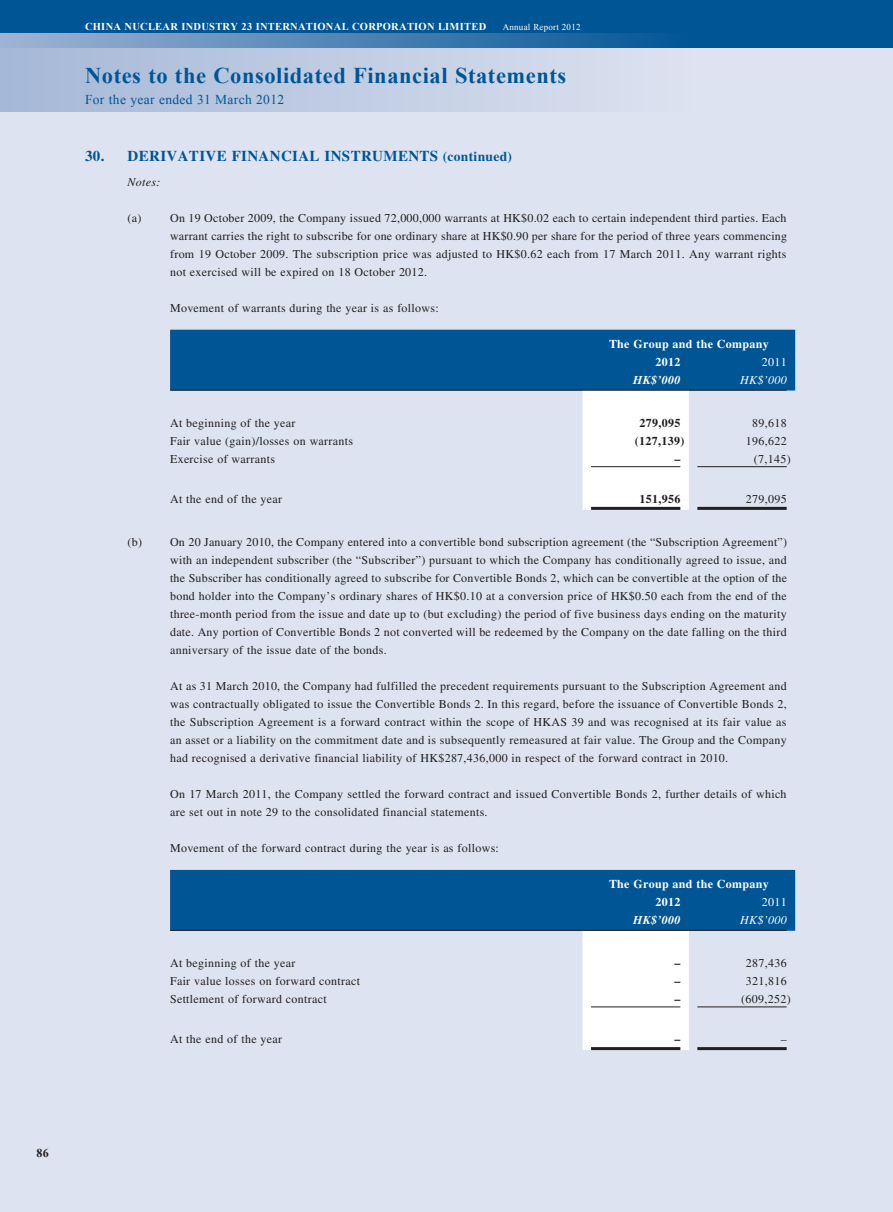
<style>
.page{position:relative;width:893px;height:1212px;background:#dde3f0}
.page>*{position:absolute;margin:0;border:0;box-sizing:border-box;transform-origin:0 0}
.t1{font:700 22.5px "Times New Roman";letter-spacing:.025em;color:#005595}
.t2{font:700 15px "Times LT Std";letter-spacing:.025em;color:#005595}
.t3{font:13.5px "Times New Roman";letter-spacing:.025em;color:#005595}
.t4{font:12px/18px "Times LT Std";letter-spacing:.025em;color:#231f20;text-align:justify}
.t5{font:700 12px/18px "Times LT Std";letter-spacing:.025em;color:#fff}
.t6{font:700 12px "Times LT Std";letter-spacing:.025em;color:#231f20}
.t7{font:italic 700 12px "Times LT Std";letter-spacing:.025em;color:#fff}
.t8{font:italic 12px "Times LT Std";letter-spacing:.025em;color:#fff}
.t9{font:12px "Times LT Std";letter-spacing:.025em;color:#fff}
.t10{font:italic 12px "Times LT Std";letter-spacing:.025em;color:#231f20}
.t11{font:700 12px "Times New Roman";color:#231f20}
.t12{font:700 10.5px "Times New Roman";letter-spacing:.025em;color:#fff}
.s1{font-weight:400;font-size:9px}
.s2{font-size:13.5px}
</style>
<div class="page">
<div style="left:0;top:0;width:893px;height:47px;background:#005595"></div>
<svg style="left:0;top:33px;width:691px;height:79px"></svg>
<svg style="left:170px;top:330px;width:625px;height:180px"></svg>
<hr style="left:170px;top:390px;width:413px;height:1px;background:#231f20">
<hr style="left:583px;top:390px;width:106px;height:1px;background:#231f20">
<hr style="left:689px;top:390px;width:98px;height:1px;background:#231f20">
<hr style="left:591px;top:466px;width:89px;height:1px;background:#231f20">
<hr style="left:697px;top:466px;width:90px;height:1px;background:#231f20">
<hr style="left:591px;top:507px;width:89px;height:3px;background:#231f20">
<hr style="left:697px;top:507px;width:90px;height:3px;background:#231f20">
<svg style="left:170px;top:870px;width:625px;height:180px"></svg>
<hr style="left:170px;top:930px;width:413px;height:1px;background:#231f20">
<hr style="left:583px;top:930px;width:106px;height:1px;background:#231f20">
<hr style="left:689px;top:930px;width:98px;height:1px;background:#231f20">
<hr style="left:591px;top:1006px;width:89px;height:1px;background:#231f20">
<hr style="left:697px;top:1006px;width:90px;height:1px;background:#231f20">
<hr style="left:591px;top:1047px;width:89px;height:3px;background:#231f20">
<hr style="left:697px;top:1047px;width:90px;height:3px;background:#231f20">
<p class="t12" style="left:85px;top:19px;width:497px">CHINA NUCLEAR INDUSTRY 23 INTERNATIONAL CORPORATION LIMITED <span class="s1">Annual Report 2012</span></p>
<h1 class="t1" style="left:85px;top:59px;width:483px">Notes to the Consolidated Financial Statements</h1>
<p class="t3" style="left:85px;top:90px;width:201px">For the year ended 31 March 2012</p>
<p class="t2" style="left:85px;top:147px;width:429px">30. DERIVATIVE FINANCIAL INSTRUMENTS <span class="s2">(continued)</span></p>
<p class="t10" style="left:128px;top:175px;width:34px">Notes:</p>
<p class="t4" style="left:170px;top:209px;width:619px;text-indent:-43px">(a) On 19 October 2009, the Company issued 72,000,000 warrants at HK$0.02 each to certain independent third parties. Each warrant carries the right to subscribe for one ordinary share at HK$0.90 per share for the period of three years commencing from 19 October 2009. The subscription price was adjusted to HK$0.62 each from 17 March 2011. Any warrant rights not exercised will be expired on 18 October 2012.</p>
<p class="t4" style="left:170px;top:299px;width:270px">Movement of warrants during the year is as follows:</p>
<p class="t5" style="left:655px;top:334px;width:115px;text-indent:-46px">The Group and the Company<br>2012</p>
<p class="t9" style="left:762px;top:355px;width:26px">2011</p>
<p class="t7" style="left:633px;top:373px;width:49px">HK$’000</p>
<p class="t8" style="left:740px;top:373px;width:48px">HK$’000</p>
<p class="t4" style="left:170px;top:413px;width:127px">At beginning of the year</p>
<p class="t6" style="left:640px;top:415px;width:42px">279,095</p>
<p class="t4" style="left:752px;top:413px;width:36px">89,618</p>
<p class="t4" style="left:170px;top:431px;width:184px">Fair value (gain)/losses on warrants</p>
<p class="t6" style="left:635px;top:433px;width:51px">(127,139)</p>
<p class="t4" style="left:746px;top:431px;width:42px">196,622</p>
<p class="t4" style="left:170px;top:449px;width:106px">Exercise of warrants</p>
<p class="t6" style="left:674px;top:451px;width:7px">–</p>
<p class="t4" style="left:754px;top:449px;width:38px">(7,145)</p>
<p class="t4" style="left:170px;top:490px;width:114px">At the end of the year</p>
<p class="t6" style="left:640px;top:492px;width:42px">151,956</p>
<p class="t4" style="left:746px;top:490px;width:42px">279,095</p>
<p class="t4" style="left:170px;top:533px;width:619px;text-indent:-43px">(b) On 20 January 2010, the Company entered into a convertible bond subscription agreement (the “Subscription Agreement”) with an independent subscriber (the “Subscriber”) pursuant to which the Company has conditionally agreed to issue, and the Subscriber has conditionally agreed to subscribe for Convertible Bonds 2, which can be convertible at the option of the bond holder into the Company’s ordinary shares of HK$0.10 at a conversion price of HK$0.50 each from the end of the three-month period from the issue and date up to (but excluding) the period of five business days ending on the maturity date. Any portion of Convertible Bonds 2 not converted will be redeemed by the Company on the date falling on the third anniversary of the issue date of the bonds.</p>
<p class="t4" style="left:170px;top:677px;width:618px">At as 31 March 2010, the Company had fulfilled the precedent requirements pursuant to the Subscription Agreement and was contractually obligated to issue the Convertible Bonds 2. In this regard, before the issuance of Convertible Bonds 2, the Subscription Agreement is a forward contract within the scope of HKAS 39 and was recognised at its fair value as an asset or a liability on the commitment date and is subsequently remeasured at fair value. The Group and the Company had recognised a derivative financial liability of HK$287,436,000 in respect of the forward contract in 2010.</p>
<p class="t4" style="left:170px;top:785px;width:618px">On 17 March 2011, the Company settled the forward contract and issued Convertible Bonds 2, further details of which are set out in note 29 to the consolidated financial statements.</p>
<p class="t4" style="left:170px;top:839px;width:330px">Movement of the forward contract during the year is as follows:</p>
<p class="t5" style="left:655px;top:874px;width:115px;text-indent:-46px">The Group and the Company<br>2012</p>
<p class="t9" style="left:762px;top:895px;width:26px">2011</p>
<p class="t7" style="left:633px;top:913px;width:49px">HK$’000</p>
<p class="t8" style="left:740px;top:913px;width:48px">HK$’000</p>
<p class="t4" style="left:170px;top:954px;width:127px">At beginning of the year</p>
<p class="t6" style="left:674px;top:955px;width:7px">–</p>
<p class="t4" style="left:746px;top:954px;width:42px">287,436</p>
<p class="t4" style="left:170px;top:972px;width:191px">Fair value losses on forward contract</p>
<p class="t6" style="left:674px;top:973px;width:7px">–</p>
<p class="t4" style="left:746px;top:972px;width:42px">321,816</p>
<p class="t4" style="left:170px;top:990px;width:158px">Settlement of forward contract</p>
<p class="t6" style="left:674px;top:991px;width:7px">–</p>
<p class="t4" style="left:741px;top:990px;width:51px">(609,252)</p>
<p class="t4" style="left:170px;top:1030px;width:114px">At the end of the year</p>
<p class="t6" style="left:674px;top:1032px;width:7px">–</p>
<p class="t4" style="left:781px;top:1030px;width:7px">–</p>
<p class="t11" style="left:36px;top:1145px;width:14px">86</p>
</div>
